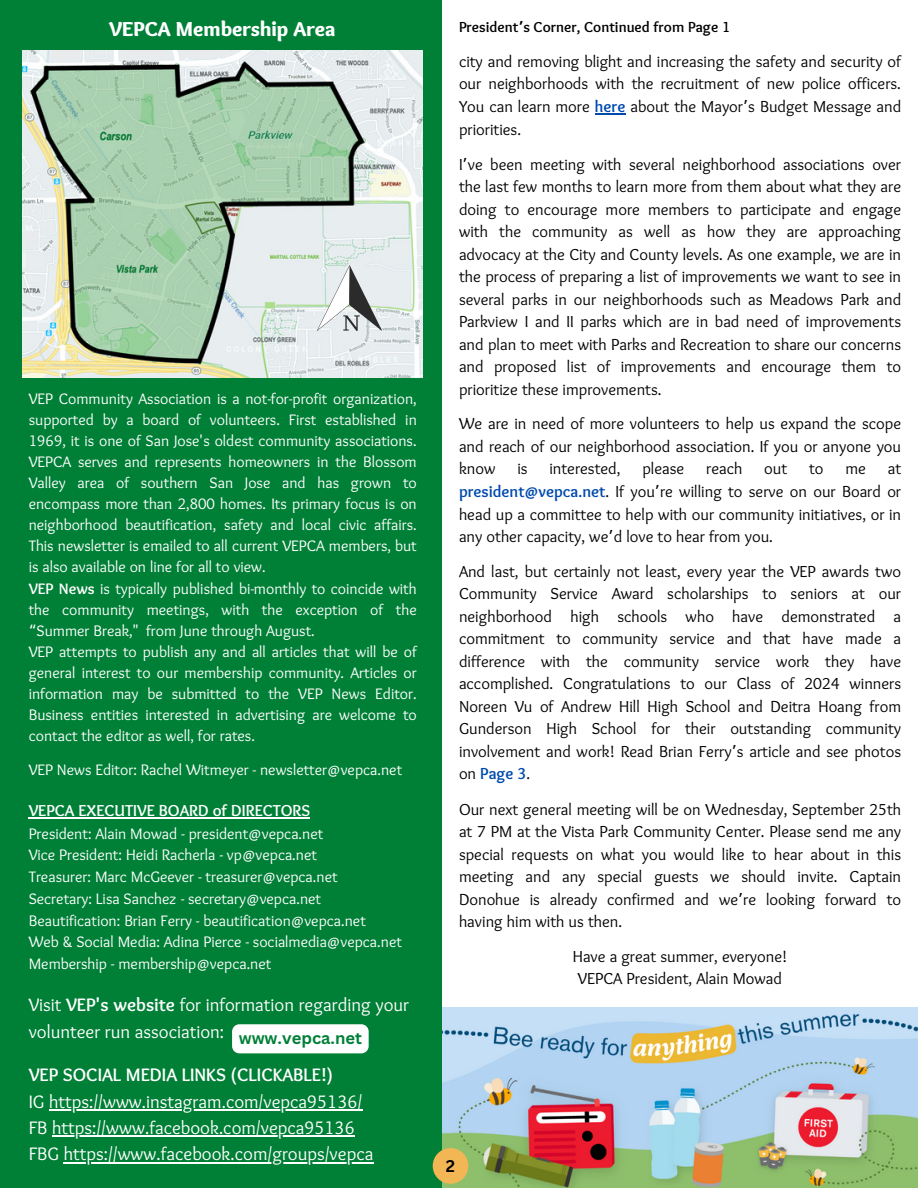
<style>
.page{position:relative;width:918px;height:1188px;background:#fff}
.page>*{position:absolute;margin:0;border:0;box-sizing:border-box;transform-origin:0 0}
.t1{font:900 21px "Sukar";color:#fff}
.t2{font:18.75px/27px "Sukar";color:#fff}
.t3{font:16.5px/22.5px "Sukar";color:#000;text-align:justify}
.t4{font:700 16.5px "Sukar";color:#fff}
.t5{font:700 16.5px "Canva Sans";color:#008037}
.t6{font:700 16.5px "Canva Sans";color:#000}
.t7{font:15.75px/21px "Sukar";color:#fff;text-align:justify}
.t8{font:700 15px "Sukar";color:#000}
.s1{font-weight:700}
.s2{font-family:"Noto Sans Gurmukhi"}
.s3{font-weight:700;color:#004aad}
</style>
<div class="page">
<img style="left:442px;top:1008px;width:476px;height:180px">
<div style="left:0;top:0;width:442px;height:1188px;background:#008037"></div>
<img style="left:23px;top:51px;width:399px;height:327px">
<img style="left:318px;top:266px;width:64px;height:64px">
<hr style="left:595px;top:113px;width:31px;height:2px;background:#004aad">
<hr style="left:29px;top:818px;width:281px;height:1px;background:#fff">
<hr style="left:49px;top:1109px;width:314px;height:2px;background:#fff">
<hr style="left:52px;top:1136px;width:303px;height:1px;background:#fff">
<hr style="left:64px;top:1162px;width:310px;height:1px;background:#fff">
<div style="left:433px;top:1148px;width:35px;height:36px;background:#f3b654;border-radius:18px"></div>
<div style="left:232px;top:1024px;width:137px;height:29px;background:#fff;border-radius:7px"></div>
<p class="t1" style="left:109px;top:17px;width:228px">VEPCA Membership Area</p>
<p class="t7" style="left:29px;top:390px;width:390px">VEP Community Association is a not-for-profit organization, supported by a board of volunteers. First established in 1969, it is one of San Jose's oldest community associations.<br>VEPCA serves and represents homeowners in the Blossom Valley area of southern San Jose and has grown to encompass more than 2,800 homes. Its primary focus is on neighborhood beautification, safety and local civic affairs.<br>This newsletter is emailed to all current VEPCA members, but is also available on line for all to view.</p>
<p class="t7" style="left:29px;top:579px;width:390px"><span class="s1">VEP News</span> is typically published bi-monthly to coincide with the community meetings, with the exception of the <span class="s2">“</span>Summer Break," from June through August.</p>
<p class="t7" style="left:29px;top:642px;width:390px">VEP attempts to publish any and all articles that will be of general interest to our membership community. Articles or information may be submitted to the VEP News Editor.<br>Business entities interested in advertising are welcome to contact the editor as well, for rates.</p>
<p class="t7" style="left:29px;top:760px;width:375px">VEP News Editor: Rachel Witmeyer - newsletter@vepca.net</p>
<h2 class="t4" style="left:29px;top:801px;width:283px">VEPCA EXECUTIVE BOARD of DIRECTORS</h2>
<h2 class="t7" style="left:29px;top:824px;width:296px">President: Alain Mowad - president@vepca.net</h2>
<h3 class="t7" style="left:29px;top:846px;width:290px">Vice President: Heidi Racherla - vp@vepca.net</h3>
<h3 class="t7" style="left:29px;top:867px;width:310px">Treasurer: Marc McGeever - treasurer@vepca.net</h3>
<p class="t7" style="left:29px;top:889px;width:294px">Secretary: Lisa Sanchez - secretary@vepca.net</p>
<p class="t7" style="left:29px;top:911px;width:339px">Beautification: Brian Ferry - beautification@vepca.net</p>
<p class="t7" style="left:29px;top:933px;width:375px">Web &amp; Social Media: Adina Pierce - socialmedia@vepca.net</p>
<p class="t7" style="left:29px;top:954px;width:244px">Membership - membership@vepca.net</p>
<p class="t2" style="left:29px;top:993px;width:382px">Visit <span class="s1">VEP's website</span> for information regarding your volunteer run association:</p>
<p class="t2" style="left:29px;top:1062px;width:335px"><span class="s1">VEP SOCIAL MEDIA LINKS (CLICKABLE!)<br></span>IG https://www.instagram.com/vepca95136/</p>
<p class="t2" style="left:29px;top:1116px;width:327px">FB https://www.facebook.com/vepca95136</p>
<p class="t2" style="left:29px;top:1142px;width:346px">FBG https://www.facebook.com/groups/vepca</p>
<p class="t5" style="left:239px;top:1027px;width:125px">www.vepca.net</p>
<p class="t8" style="left:459px;top:19px;width:273px">President<span class="s2">’</span>s Corner, Continued from Page 1</p>
<p class="t3" style="left:459px;top:51px;width:444px">city and removing blight and increasing the safety and security of our neighborhoods with the recruitment of new police officers.<br>You can learn more <span class="s3">here</span> about the Mayor<span class="s2">’</span>s Budget Message and priorities.</p>
<p class="t3" style="left:459px;top:154px;width:444px">I<span class="s2">’</span>ve been meeting with several neighborhood associations over the last few months to learn more from them about what they are doing to encourage more members to participate and engage with the community as well as how they are approaching advocacy at the City and County levels. As one example, we are in the process of preparing a list of improvements we want to see in several parks in our neighborhoods such as Meadows Park and Parkview I and II parks which are in bad need of improvements and plan to meet with Parks and Recreation to share our concerns and proposed list of improvements and encourage them to prioritize these improvements.</p>
<p class="t3" style="left:459px;top:413px;width:444px">We are in need of more volunteers to help us expand the scope and reach of our neighborhood association. If you or anyone you know</p>
<p class="t3" style="left:517px;top:458px;width:12px">is</p>
<p class="t3" style="left:549px;top:458px;width:73px">interested,</p>
<p class="t3" style="left:642px;top:458px;width:43px">please</p>
<p class="t3" style="left:706px;top:458px;width:38px">reach</p>
<p class="t3" style="left:764px;top:458px;width:25px">out</p>
<p class="t3" style="left:809px;top:458px;width:16px">to</p>
<p class="t3" style="left:845px;top:458px;width:22px">me</p>
<p class="t3" style="left:459px;top:458px;width:444px;text-indent:429px">at <span class="s3">president@vepca.net</span>. If you<span class="s2">’</span>re willing to serve on our Board or head up a committee to help with our community initiatives, or in any other capacity, we<span class="s2">’</span>d love to hear from you.</p>
<p class="t3" style="left:459px;top:561px;width:444px">And last, but certainly not least, every year the VEP awards two Community Service Award scholarships to seniors at our neighborhood high schools who have demonstrated a commitment to community service and that have made a difference with the community service work they have accomplished. Congratulations to our Class of 2024 winners Noreen Vu of Andrew Hill High School and Deitra Hoang from Gunderson High School for their outstanding community involvement and work! Read Brian Ferry<span class="s2">’</span>s article and see photos on <span class="s3">Page 3</span>.</p>
<p class="t3" style="left:459px;top:799px;width:444px">Our next general meeting will be on Wednesday, September 25th at 7 PM at the Vista Park Community Center. Please send me any special requests on what you would like to hear about in this meeting and any special guests we should invite. Captain Donohue is already confirmed and we<span class="s2">’</span>re looking forward to having him with us then.</p>
<p class="t3" style="left:573px;top:946px;width:216px">Have a great summer, everyone!</p>
<p class="t3" style="left:578px;top:968px;width:206px">VEPCA President, Alain Mowad</p>
<p class="t6" style="left:446px;top:1154px;width:11px">2</p>
</div>
